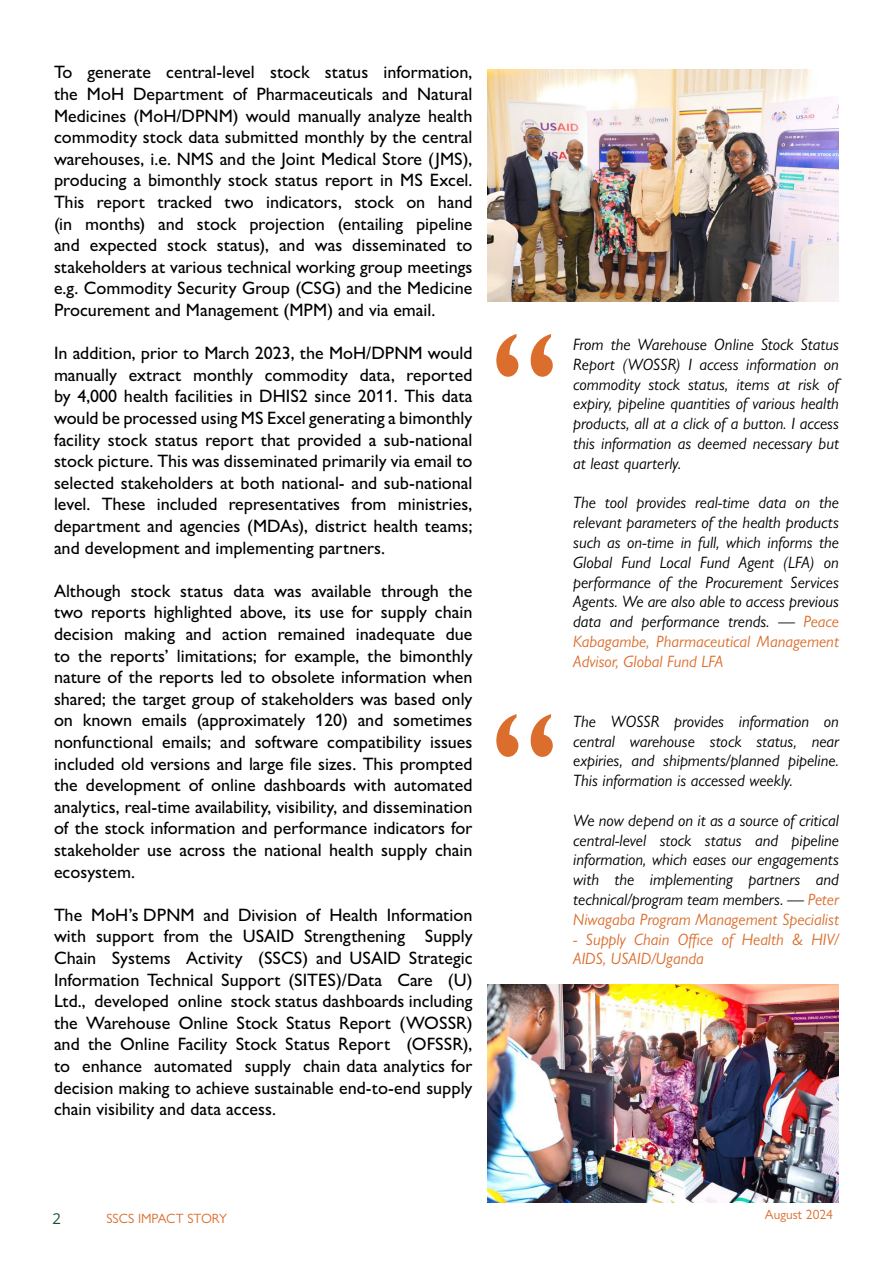
<style>
.page{position:relative;width:893px;height:1263px;background:#fff}
.page>*{position:absolute;margin:0;border:0;box-sizing:border-box;transform-origin:0 0}
.t1{font:500 172.5px "Gill Sans Nova";color:#db6e2d}
.t2{font:500 18px/21.6px "Gill Sans Nova";color:#000;text-align:justify}
.t3{font:italic 16.5px/19.8px "Gill Sans Nova";color:#000;text-align:justify}
.t4{font:italic 16.5px/19.8px "Gill Sans Nova";color:#db6e2d}
.t5{font:15px "Open Sans";color:#10522f}
.t6{font:13.5px "Gill Sans Nova";color:#db6e2d}
.s1{color:#db6e2d}
</style>
<div class="page">
<img style="left:487px;top:69px;width:352px;height:232px">
<img style="left:487px;top:985px;width:352px;height:218px">
<p class="t2" style="left:54px;top:61px;width:420px">To generate central-level stock status information, the MoH Department of Pharmaceuticals and Natural Medicines (MoH/DPNM) would manually analyze health commodity stock data submitted monthly by the central warehouses, i.e. NMS and the Joint Medical Store (JMS), producing a bimonthly stock status report in MS Excel.<br>This report tracked two indicators, stock on hand (in months) and stock projection (entailing pipeline and expected stock status), and was disseminated to stakeholders at various technical working group meetings e.g. Commodity Security Group (CSG) and the Medicine Procurement and Management (MPM) and via email.</p>
<p class="t2" style="left:54px;top:342px;width:420px">In addition, prior to March 2023, the MoH/DPNM would manually extract monthly commodity data, reported by 4,000 health facilities in DHIS2 since 2011. This data would be processed using MS Excel generating a bimonthly facility stock status report that provided a sub-national stock picture. This was disseminated primarily via email to selected stakeholders at both national- and sub-national level. These included representatives from ministries, department and agencies (MDAs), district health teams; and development and implementing partners.</p>
<p class="t2" style="left:54px;top:580px;width:420px">Although stock status data was available through the two reports highlighted above, its use for supply chain decision making and action remained inadequate due to the reports’ limitations; for example, the bimonthly nature of the reports led to obsolete information when shared; the target group of stakeholders was based only on known emails (approximately 120) and sometimes nonfunctional emails; and software compatibility issues included old versions and large file sizes. This prompted the development of online dashboards with automated analytics, real-time availability, visibility, and dissemination of the stock information and performance indicators for stakeholder use across the national health supply chain ecosystem.</p>
<p class="t2" style="left:54px;top:904px;width:420px">The MoH’s DPNM and Division of Health Information with support from the USAID Strengthening Supply Chain Systems Activity (SSCS) and USAID Strategic Information Technical Support (SITES)/Data Care (U)<br>Ltd., developed online stock status dashboards including the Warehouse Online Stock Status Report (WOSSR) and the Online Facility Stock Status Report (OFSSR), to enhance automated supply chain data analytics for decision making to achieve sustainable end-to-end supply chain visibility and data access.</p>
<h1 class="t1" style="left:491px;top:289px;width:71px">“</h1>
<h1 class="t1" style="left:491px;top:669px;width:71px">“</h1>
<p class="t3" style="left:573px;top:334px;width:267px">From the Warehouse Online Stock Status Report (WOSSR) I access information on commodity stock status, items at risk of expiry, pipeline quantities of various health products, all at a click of a button. I access this information as deemed necessary but at least quarterly.</p>
<p class="t3" style="left:573px;top:492px;width:267px">The tool provides real-time data on the relevant parameters of the health products such as on-time in full, which informs the Global Fund Local Fund Agent (LFA) on performance of the Procurement Services Agents. We are also able to access previous data and performance trends. — <span class="s1">Peace Kabagambe, Pharmaceutical Management Advisor, Global Fund LFA</span></p>
<p class="t3" style="left:573px;top:711px;width:267px">The WOSSR provides information on central warehouse stock status, near expiries, and shipments/planned pipeline.<br>This information is accessed weekly.</p>
<p class="t3" style="left:573px;top:810px;width:267px">We now depend on it as a source of critical central-level stock status and pipeline information, which eases our engagements with the implementing partners and technical/program team members. — <span class="s1">Peter Niwagaba Program Management Specialist</span></p>
<p class="t4" style="left:573px;top:929px;width:267px">- Supply Chain Office of Health &amp; HIV/<br>AIDS, USAID/Uganda</p>
<p class="t5" style="left:52px;top:1208px;width:10px">2</p>
<p class="t6" style="left:106px;top:1210px;width:122px">SSCS IMPACT STORY</p>
<p class="t6" style="left:765px;top:1206px;width:70px">August 2024</p>
</div>
